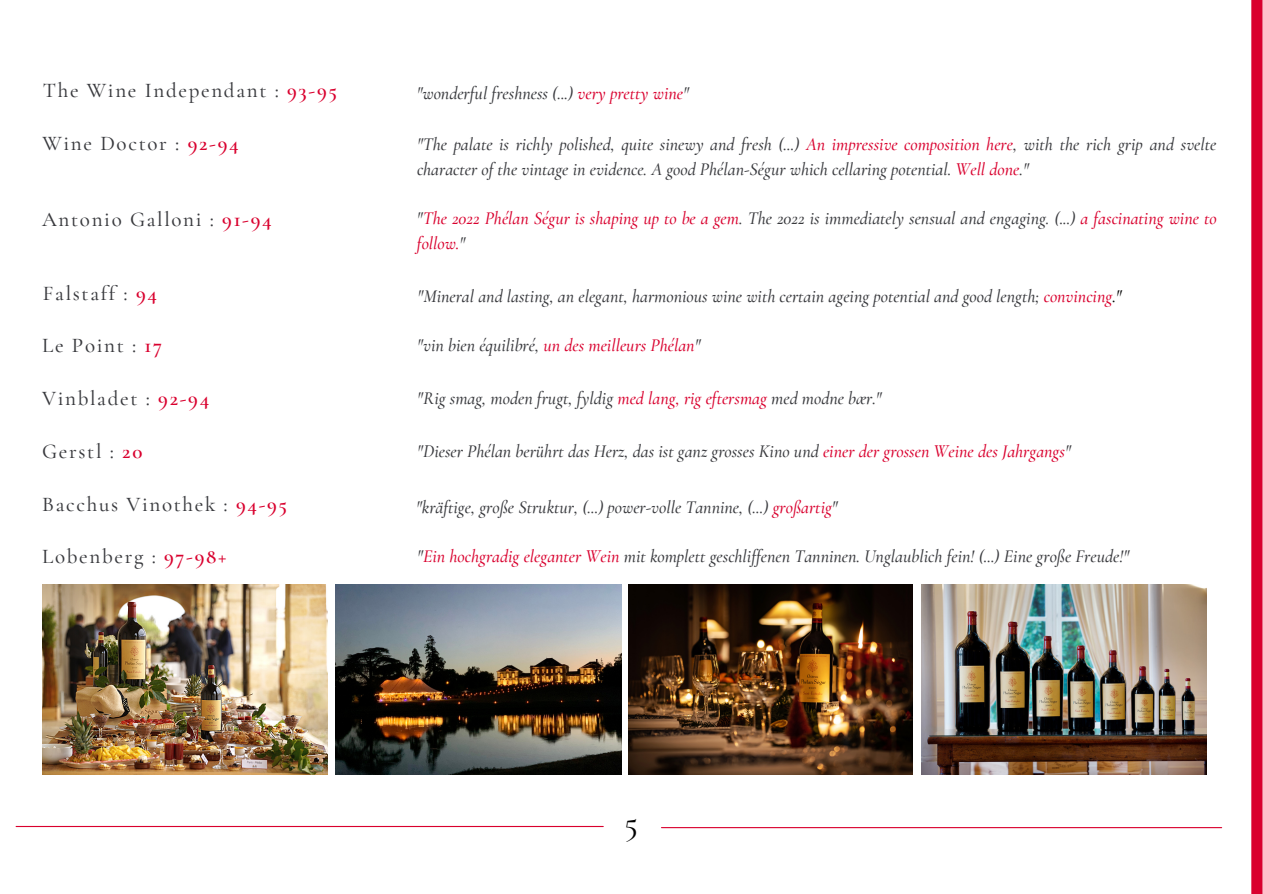
<style>
.page{position:relative;width:1263px;height:894px;background:#fff}
.page>*{position:absolute;margin:0;border:0;box-sizing:border-box;transform-origin:0 0}
.t1{font:500 33px "Cormorant Garamond";color:#000}
.t2{font:500 21px "Cormorant Garamond";letter-spacing:.08em;color:#38393d}
.t3{font:italic 500 18px/24.8px "Cormorant Garamond";color:#38393d}
.t4{font:italic 500 18px/24.8px "Cormorant Garamond";color:#d9002e}
.s1{font-weight:600;color:#d9002e}
.s2{color:#d9002e}
.s3{color:#38393d}
.s4{color:#000}
</style>
<div class="page">
<div style="left:1251px;top:0;width:11px;height:893px;background:#d9002e"></div>
<hr style="left:16px;top:825px;width:587px;height:1px;background:#d9002e">
<hr style="left:661px;top:826px;width:561px;height:1px;background:#d9002e">
<img style="left:335px;top:584px;width:286px;height:190px">
<img style="left:921px;top:584px;width:286px;height:190px">
<img style="left:42px;top:584px;width:286px;height:190px">
<img style="left:628px;top:584px;width:285px;height:190px">
<p class="t2" style="left:43px;top:78px;width:296px">The Wine Independant : <span class="s1">93-95</span></p>
<p class="t3" style="left:417px;top:81px;width:274px">"wonderful freshness (...) <span class="s2">very pretty wine</span>"</p>
<p class="t2" style="left:42px;top:130px;width:198px">Wine Doctor : <span class="s1">92-94</span></p>
<p class="t3" style="left:417px;top:132px;width:801px">"The palate is richly polished, quite sinewy and fresh (...) <span class="s2">An impressive composition here</span>, with the rich grip and svelte character of the vintage in evidence. A good Phélan-Ségur which cellaring potential. <span class="s2">Well done</span>."</p>
<p class="t2" style="left:42px;top:207px;width:231px">Antonio Galloni : <span class="s1">91-94</span></p>
<p class="t4" style="left:417px;top:206px;width:801px"><span class="s3">"</span>The 2022 Phélan Ségur is shaping up to be a gem<span class="s3">. The 2022 is immediately sensual and engaging. (...)</span> a fascinating wine to follow.<span class="s3">"</span></p>
<p class="t2" style="left:43px;top:280px;width:116px">Falstaff : <span class="s1">94</span></p>
<p class="t3" style="left:418px;top:284px;width:706px">"Mineral and lasting, an elegant, harmonious wine with certain ageing potential and good length; <span class="s2">convincing</span><span class="s4">."</span></p>
<p class="t2" style="left:42px;top:333px;width:121px">Le Point : <span class="s1">17</span></p>
<p class="t4" style="left:417px;top:333px;width:285px"><span class="s3">"vin bien équilibré,</span> un des meilleurs Phélan<span class="s3">"</span></p>
<p class="t2" style="left:42px;top:385px;width:169px">Vinbladet : <span class="s1">92-94</span></p>
<p class="t3" style="left:417px;top:386px;width:466px">"Rig smag, moden frugt, fyldig <span class="s2">med lang, rig eftersmag</span> med modne bær."</p>
<p class="t2" style="left:42px;top:438px;width:102px">Gerstl : <span class="s1">20</span></p>
<p class="t3" style="left:417px;top:438px;width:655px">"Dieser Phélan berührt das Herz, das ist ganz grosses Kino und <span class="s2">einer der grossen Weine des Jahrgangs</span>"</p>
<p class="t2" style="left:42px;top:491px;width:246px">Bacchus Vinothek : <span class="s1">94-95</span></p>
<p class="t3" style="left:416px;top:494px;width:423px">"kräftige, große Struktur, (...) power-volle Tannine, (...) <span class="s2">großartig</span>"</p>
<p class="t2" style="left:42px;top:544px;width:186px">Lobenberg : <span class="s1">97-98+</span></p>
<p class="t3" style="left:417px;top:544px;width:713px">"<span class="s2">Ein hochgradig eleganter Wein</span> mit komplett geschliffenen Tanninen. Unglaublich fein! (...) Eine große Freude!"</p>
<p class="t1" style="left:624px;top:802px;width:15px">5</p>
</div>
